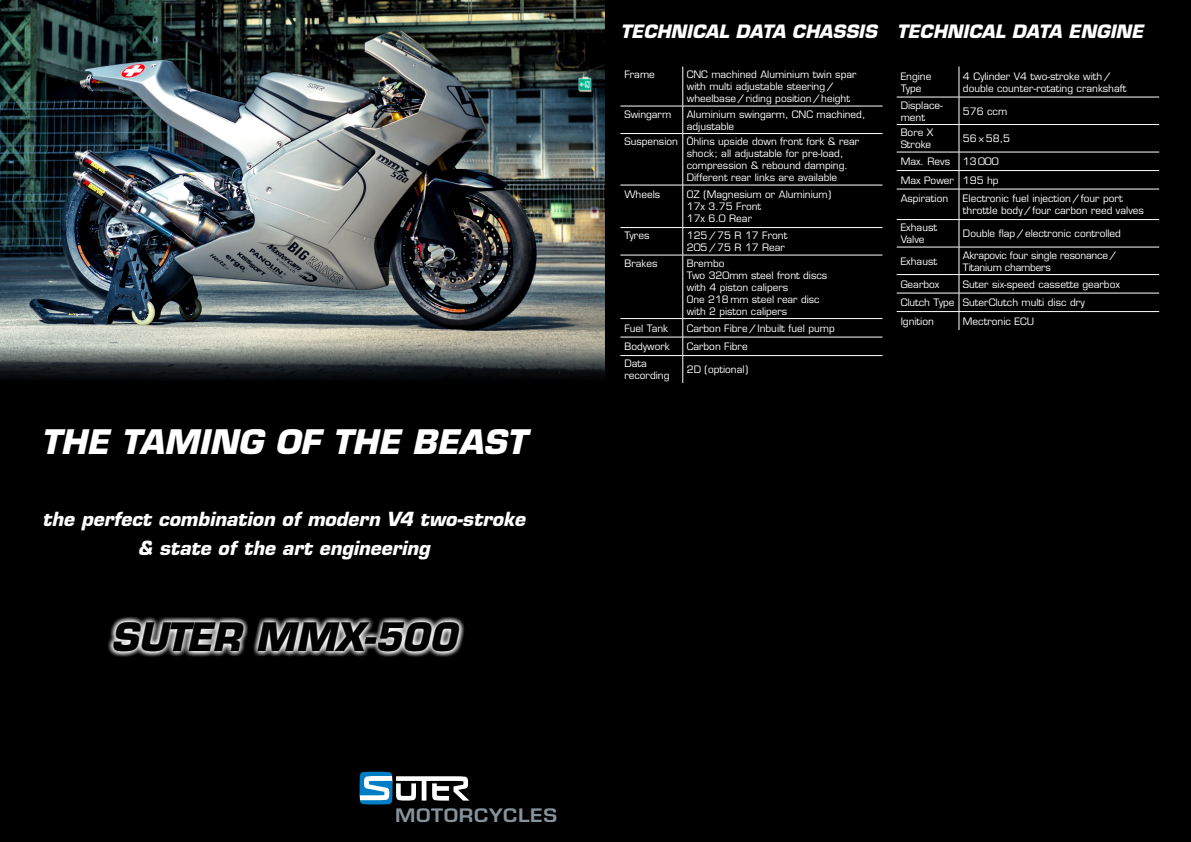
<style>
.page{position:relative;width:1191px;height:842px;background:#000}
.page>*{position:absolute;margin:0;border:0;box-sizing:border-box;transform-origin:0 0}
.t1{font:italic 700 38px "Eurostile LT Std";letter-spacing:-.01em;color:#231f20}
.t2{font:italic 700 33px "Eurostile LT Std";color:#fff}
.t3{font:italic 700 19px "Eurostile LT Std";color:#fff}
.t4{font:600 18.1px "Eurostile LT Std";letter-spacing:.03em;color:#86939c;scale:1.12 1}
.t5{font:italic 700 18px "Eurostile LT Std";color:#fff}
.t6{font:10px/12px "Eurostile LT Std";color:#fff}
.t7{font:10px/12px "Eurostile LT Std";letter-spacing:-.02em;color:#fff}
</style>
<div class="page">
<img style="left:0;top:0;width:604px;height:379px">
<svg style="left:359px;top:772px;width:110px;height:32px"></svg>
<hr style="left:682px;top:67px;width:1px;height:39px;background:#fff">
<svg style="left:682px;top:107px;width:1px;height:26px"></svg>
<hr style="left:682px;top:134px;width:1px;height:51px;background:#fff">
<hr style="left:682px;top:185px;width:1px;height:42px;background:#fff">
<svg style="left:682px;top:228px;width:1px;height:27px"></svg>
<hr style="left:682px;top:255px;width:1px;height:63px;background:#fff">
<svg style="left:682px;top:319px;width:1px;height:64px"></svg>
<hr style="left:620px;top:106px;width:63px;height:1px;background:#fff">
<hr style="left:683px;top:106px;width:199px;height:1px;background:#fff">
<hr style="left:620px;top:133px;width:63px;height:1px;background:#fff">
<hr style="left:683px;top:133px;width:199px;height:1px;background:#fff">
<hr style="left:620px;top:185px;width:63px;height:1px;background:#fff">
<hr style="left:683px;top:185px;width:199px;height:1px;background:#fff">
<hr style="left:620px;top:227px;width:63px;height:1px;background:#fff">
<hr style="left:683px;top:227px;width:199px;height:1px;background:#fff">
<hr style="left:620px;top:255px;width:63px;height:1px;background:#fff">
<hr style="left:683px;top:255px;width:199px;height:1px;background:#fff">
<hr style="left:620px;top:318px;width:63px;height:1px;background:#fff">
<hr style="left:683px;top:318px;width:199px;height:1px;background:#fff">
<hr style="left:620px;top:337px;width:63px;height:1px;background:#fff">
<hr style="left:683px;top:337px;width:199px;height:1px;background:#fff">
<hr style="left:620px;top:355px;width:63px;height:1px;background:#fff">
<hr style="left:683px;top:355px;width:199px;height:1px;background:#fff">
<hr style="left:958px;top:67px;width:1px;height:30px;background:#fff">
<svg style="left:958px;top:98px;width:1px;height:91px"></svg>
<hr style="left:958px;top:189px;width:1px;height:30px;background:#fff">
<svg style="left:958px;top:220px;width:1px;height:110px"></svg>
<hr style="left:896px;top:97px;width:63px;height:1px;background:#fff">
<hr style="left:959px;top:97px;width:200px;height:1px;background:#fff">
<hr style="left:896px;top:124px;width:63px;height:1px;background:#fff">
<hr style="left:959px;top:124px;width:200px;height:1px;background:#fff">
<hr style="left:896px;top:152px;width:63px;height:1px;background:#fff">
<hr style="left:959px;top:152px;width:200px;height:1px;background:#fff">
<hr style="left:896px;top:170px;width:63px;height:1px;background:#fff">
<hr style="left:959px;top:170px;width:200px;height:1px;background:#fff">
<hr style="left:896px;top:189px;width:63px;height:1px;background:#fff">
<hr style="left:959px;top:189px;width:200px;height:1px;background:#fff">
<hr style="left:896px;top:219px;width:63px;height:1px;background:#fff">
<hr style="left:959px;top:219px;width:200px;height:1px;background:#fff">
<hr style="left:896px;top:247px;width:63px;height:1px;background:#fff">
<hr style="left:959px;top:247px;width:200px;height:1px;background:#fff">
<hr style="left:896px;top:274px;width:63px;height:1px;background:#fff">
<hr style="left:959px;top:274px;width:200px;height:1px;background:#fff">
<hr style="left:896px;top:293px;width:63px;height:1px;background:#fff">
<hr style="left:959px;top:293px;width:200px;height:1px;background:#fff">
<hr style="left:896px;top:311px;width:63px;height:1px;background:#fff">
<hr style="left:959px;top:311px;width:200px;height:1px;background:#fff">
<div style="left:107px;top:615px;width:358px;height:43px;background:#fff;opacity:.75"></div>
<p class="t2" style="left:41px;top:421px;width:487px">THE TAMING OF THE BEAST</p>
<p class="t3" style="left:42px;top:507px;width:484px">the perfect combination of modern V4 two-stroke</p>
<p class="t3" style="left:137px;top:536px;width:294px">&amp; state of the art engineering</p>
<p class="t1" style="left:111px;top:613px;width:347px">SUTER MMX-500</p>
<p class="t4" style="left:395px;top:804px;width:146px">MOTORCYCLES</p>
<p class="t5" style="left:620px;top:20px;width:258px">TECHNICAL DATA CHASSIS</p>
<p class="t5" style="left:896px;top:20px;width:248px">TECHNICAL DATA ENGINE</p>
<p class="t6" style="left:624px;top:68px;width:32px">Frame</p>
<p class="t6" style="left:687px;top:68px;width:171px">CNC machined Aluminium twin spar with multi adjustable steering/ wheelbase/riding position/height</p>
<p class="t6" style="left:624px;top:108px;width:48px">Swingarm</p>
<p class="t6" style="left:687px;top:108px;width:180px">Aluminium swingarm, CNC machined, adjustable</p>
<p class="t6" style="left:624px;top:135px;width:55px">Suspension</p>
<p class="t6" style="left:687px;top:135px;width:174px">Öhlins upside down front fork &amp; rear shock; all adjustable for pre-load, compression &amp; rebound damping.</p>
<p class="t6" style="left:687px;top:171px;width:152px">Different rear links are available</p>
<p class="t6" style="left:624px;top:188px;width:37px">Wheels</p>
<p class="t6" style="left:687px;top:188px;width:146px">OZ (Magnesium or Aluminium)</p>
<p class="t6" style="left:687px;top:200px;width:76px">17x 3.75 Front</p>
<p class="t6" style="left:687px;top:212px;width:67px">17x 6.0 Rear</p>
<p class="t6" style="left:624px;top:229px;width:26px">Tyres</p>
<p class="t6" style="left:687px;top:229px;width:102px">125/75 R 17 Front</p>
<p class="t6" style="left:687px;top:241px;width:100px">205/75 R 17 Rear</p>
<p class="t6" style="left:624px;top:257px;width:34px">Brakes</p>
<p class="t6" style="left:687px;top:257px;width:39px">Brembo</p>
<p class="t6" style="left:687px;top:269px;width:142px">Two 320mm steel front discs with 4 piston calipers</p>
<p class="t6" style="left:687px;top:293px;width:134px">One 218 mm steel rear disc with 2 piston calipers</p>
<p class="t6" style="left:624px;top:322px;width:45px">Fuel Tank</p>
<p class="t6" style="left:687px;top:322px;width:149px">Carbon Fibre/Inbuilt fuel pump</p>
<p class="t6" style="left:624px;top:340px;width:47px">Bodywork</p>
<p class="t6" style="left:687px;top:340px;width:62px">Carbon Fibre</p>
<p class="t6" style="left:624px;top:357px;width:47px">Data recording</p>
<p class="t6" style="left:687px;top:363px;width:63px">2D (optional)</p>
<p class="t6" style="left:900px;top:70px;width:32px">Engine<br>Type</p>
<p class="t6" style="left:963px;top:70px;width:165px">4 Cylinder V4 two-stroke with/ double counter-rotating crankshaft</p>
<p class="t6" style="left:900px;top:99px;width:44px">Displace&shy;ment</p>
<p class="t6" style="left:963px;top:105px;width:46px">576 ccm</p>
<p class="t6" style="left:900px;top:126px;width:34px">Bore X<br>Stroke</p>
<p class="t6" style="left:963px;top:132px;width:49px">56 × 58,5</p>
<p class="t6" style="left:900px;top:155px;width:51px">Max. Revs</p>
<p class="t6" style="left:963px;top:155px;width:37px">13000</p>
<p class="t6" style="left:900px;top:174px;width:55px">Max Power</p>
<p class="t6" style="left:963px;top:174px;width:37px">195 hp</p>
<p class="t6" style="left:900px;top:192px;width:49px">Aspiration</p>
<p class="t6" style="left:963px;top:192px;width:182px">Electronic fuel injection/four port throttle body/four carbon reed valves</p>
<p class="t6" style="left:900px;top:221px;width:38px">Exhaust<br>Valve</p>
<p class="t6" style="left:963px;top:227px;width:159px">Double flap/electronic controlled</p>
<p class="t6" style="left:900px;top:255px;width:38px">Exhaust</p>
<p class="t7" style="left:963px;top:249px;width:155px">Akrapovic four single resonance/<br>Titanium chambers</p>
<p class="t6" style="left:900px;top:278px;width:40px">Gearbox</p>
<p class="t6" style="left:963px;top:278px;width:158px">Suter six-speed cassette gearbox</p>
<p class="t6" style="left:900px;top:296px;width:55px">Clutch Type</p>
<p class="t6" style="left:963px;top:296px;width:123px">SuterClutch multi disc dry</p>
<p class="t6" style="left:900px;top:315px;width:35px">Ignition</p>
<p class="t6" style="left:963px;top:315px;width:73px">Mectronic ECU</p>
</div>
